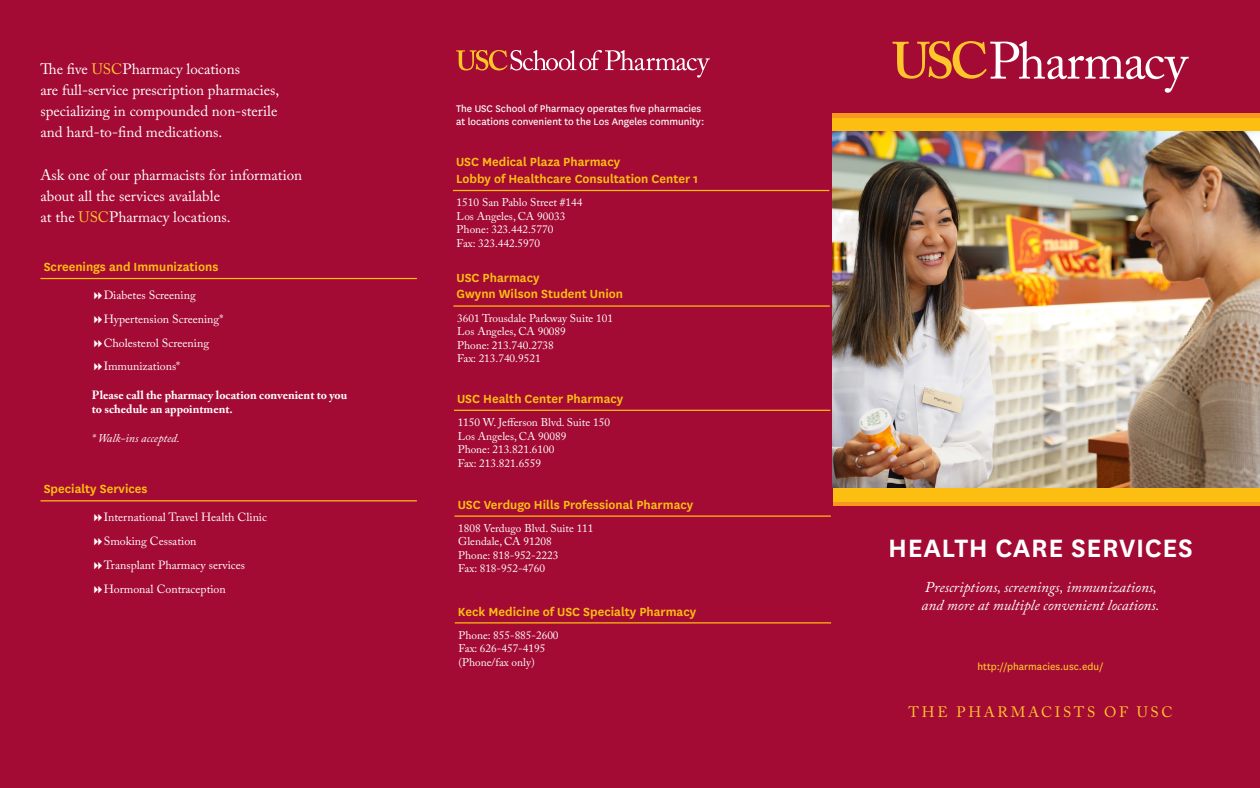
<style>
.page{position:relative;width:1260px;height:788px;background:#fff}
.page>*{position:absolute;margin:0;border:0;box-sizing:border-box;transform-origin:0 0}
.t1{font:600 29.38px "National";letter-spacing:.02em;color:#fff}
.Paragraph_Style_1{font:15px "Adobe Caslon Pro";color:#fff}
.t2{font:italic 15px "Adobe Caslon Pro";color:#fff}
.Paragraph_Style_1-2{font:15px "Adobe Caslon Pro";letter-spacing:.175em;color:#ffc52d}
.Paragraph_Style_1-3{font:600 13.75px "National";color:#fdbe12}
.Paragraph_Style_1-4{font:11.88px "Adobe Caslon Pro";color:#fff}
.Paragraph_Style_1-5{font:700 11.88px "Adobe Caslon Pro";color:#fff}
.Paragraph_Style_1-6{font:italic 11.88px "Adobe Caslon Pro";color:#fff}
.Paragraph_Style_1-7{font:11.25px "Adobe Caslon Pro";color:#fff}
.Paragraph_Style_1-8{font:11.25px "National";color:#fff}
.Paragraph_Style_1-9{font:11.25px "National";color:#ffc52d}
.s1{color:#ffc52d}
</style>
<div class="page">
<div style="left:0;top:0;width:832px;height:788px;background:#a30a34"></div>
<div style="left:833px;top:0;width:427px;height:788px;background:#a30a34"></div>
<hr style="left:453px;top:190px;width:376px;height:1px;background:#fdbe12">
<svg style="left:833px;top:501px;width:427px;height:5px;background:#f89e1a"></svg>
<div style="left:832px;top:113px;width:428px;height:9px;background:#f7971d"></div>
<div style="left:833px;top:487px;width:427px;height:14px;background:#fdbe12"></div>
<div style="left:832px;top:118px;width:428px;height:13px;background:#fdbe12"></div>
<img style="left:832px;top:131px;width:428px;height:356px">
<svg style="left:893px;top:41px;width:296px;height:52px"></svg>
<hr style="left:453px;top:305px;width:377px;height:1px;background:#fdbe12">
<hr style="left:454px;top:409px;width:376px;height:2px;background:#fdbe12">
<hr style="left:454px;top:515px;width:377px;height:1px;background:#fdbe12">
<hr style="left:455px;top:622px;width:376px;height:1px;background:#fdbe12">
<svg style="left:456px;top:50px;width:254px;height:28px"></svg>
<hr style="left:41px;top:278px;width:376px;height:1px;background:#fdbe12">
<hr style="left:41px;top:500px;width:376px;height:1px;background:#fdbe12">
<p class="Paragraph_Style_1" style="left:41px;top:60px;width:201px">The five <span class="s1">USC</span>Pharmacy locations</p>
<p class="Paragraph_Style_1" style="left:41px;top:81px;width:240px">are full-service prescription pharmacies,</p>
<p class="Paragraph_Style_1" style="left:41px;top:102px;width:238px">specializing in compounded non-sterile</p>
<p class="Paragraph_Style_1" style="left:41px;top:123px;width:183px">and hard-to-find medications.</p>
<p class="Paragraph_Style_1" style="left:41px;top:166px;width:263px">Ask one of our pharmacists for information</p>
<p class="Paragraph_Style_1" style="left:41px;top:187px;width:181px">about all the services available</p>
<p class="Paragraph_Style_1" style="left:41px;top:208px;width:192px">at the <span class="s1">USC</span>Pharmacy locations.</p>
<p class="Paragraph_Style_1-3" style="left:44px;top:257px;width:176px">Screenings and Immunizations</p>
<p class="Paragraph_Style_1-4" style="left:104px;top:288px;width:94px">Diabetes Screening</p>
<p class="Paragraph_Style_1-4" style="left:104px;top:312px;width:121px">Hypertension Screening*</p>
<p class="Paragraph_Style_1-4" style="left:104px;top:335px;width:107px">Cholesterol Screening</p>
<p class="Paragraph_Style_1-4" style="left:104px;top:359px;width:78px">Immunizations*</p>
<p class="Paragraph_Style_1-5" style="left:92px;top:388px;width:257px">Please call the pharmacy location convenient to you</p>
<p class="Paragraph_Style_1-5" style="left:92px;top:402px;width:142px">to schedule an appointment.</p>
<p class="Paragraph_Style_1-6" style="left:92px;top:430px;width:89px">* Walk-ins accepted.</p>
<p class="Paragraph_Style_1-3" style="left:44px;top:479px;width:105px">Specialty Services</p>
<p class="Paragraph_Style_1-4" style="left:104px;top:510px;width:165px">International Travel Health Clinic</p>
<p class="Paragraph_Style_1-4" style="left:104px;top:534px;width:94px">Smoking Cessation</p>
<p class="Paragraph_Style_1-4" style="left:104px;top:557px;width:143px">Transplant Pharmacy services</p>
<p class="Paragraph_Style_1-4" style="left:104px;top:581px;width:124px">Hormonal Contraception</p>
<p class="Paragraph_Style_1-8" style="left:456px;top:101px;width:247px">The USC School of Pharmacy operates five pharmacies</p>
<p class="Paragraph_Style_1-8" style="left:456px;top:114px;width:250px">at locations convenient to the Los Angeles community:</p>
<p class="Paragraph_Style_1-3" style="left:456px;top:152px;width:166px">USC Medical Plaza Pharmacy</p>
<p class="Paragraph_Style_1-3" style="left:456px;top:169px;width:244px">Lobby of Healthcare Consultation Center 1</p>
<p class="Paragraph_Style_1-7" style="left:457px;top:196px;width:127px">1510 San Pablo Street #144</p>
<p class="Paragraph_Style_1-7" style="left:457px;top:209px;width:110px">Los Angeles, CA 90033</p>
<p class="Paragraph_Style_1-7" style="left:457px;top:223px;width:98px">Phone: 323.442.5770</p>
<p class="Paragraph_Style_1-7" style="left:457px;top:236px;width:85px">Fax: 323.442.5970</p>
<p class="Paragraph_Style_1-3" style="left:457px;top:268px;width:84px">USC Pharmacy</p>
<p class="Paragraph_Style_1-3" style="left:457px;top:284px;width:168px">Gwynn Wilson Student Union</p>
<p class="Paragraph_Style_1-7" style="left:457px;top:311px;width:157px">3601 Trousdale Parkway Suite 101</p>
<p class="Paragraph_Style_1-7" style="left:457px;top:325px;width:110px">Los Angeles, CA 90089</p>
<p class="Paragraph_Style_1-7" style="left:457px;top:338px;width:98px">Phone: 213.740.2738</p>
<p class="Paragraph_Style_1-7" style="left:457px;top:352px;width:85px">Fax: 213.740.9521</p>
<p class="Paragraph_Style_1-3" style="left:457px;top:389px;width:168px">USC Health Center Pharmacy</p>
<p class="Paragraph_Style_1-7" style="left:458px;top:415px;width:154px">1150 W. Jefferson Blvd. Suite 150</p>
<p class="Paragraph_Style_1-7" style="left:458px;top:429px;width:110px">Los Angeles, CA 90089</p>
<p class="Paragraph_Style_1-7" style="left:458px;top:442px;width:98px">Phone: 213.821.6100</p>
<p class="Paragraph_Style_1-7" style="left:458px;top:456px;width:85px">Fax: 213.821.6559</p>
<p class="Paragraph_Style_1-3" style="left:458px;top:495px;width:237px">USC Verdugo Hills Professional Pharmacy</p>
<p class="Paragraph_Style_1-7" style="left:458px;top:521px;width:137px">1808 Verdugo Blvd. Suite 111</p>
<p class="Paragraph_Style_1-7" style="left:458px;top:535px;width:95px">Glendale, CA 91208</p>
<p class="Paragraph_Style_1-7" style="left:458px;top:548px;width:102px">Phone: 818-952-2223</p>
<p class="Paragraph_Style_1-7" style="left:458px;top:562px;width:88px">Fax: 818-952-4760</p>
<p class="Paragraph_Style_1-3" style="left:458px;top:602px;width:240px">Keck Medicine of USC Specialty Pharmacy</p>
<p class="Paragraph_Style_1-7" style="left:458px;top:628px;width:102px">Phone: 855-885-2600</p>
<p class="Paragraph_Style_1-7" style="left:458px;top:641px;width:88px">Fax: 626-457-4195</p>
<p class="Paragraph_Style_1-7" style="left:458px;top:655px;width:78px">(Phone/fax only)</p>
<p class="t1" style="left:888px;top:528px;width:306px">HEALTH CARE SERVICES</p>
<p class="t2" style="left:925px;top:577px;width:234px">Prescriptions, screenings, immunizations,</p>
<p class="t2" style="left:922px;top:595px;width:239px">and more at multiple convenient locations.</p>
<p class="Paragraph_Style_1-9" style="left:978px;top:659px;width:128px">http://pharmacies.usc.edu/</p>
<p class="Paragraph_Style_1-2" style="left:909px;top:703px;width:266px">THE PHARMACISTS OF USC</p>
</div>
